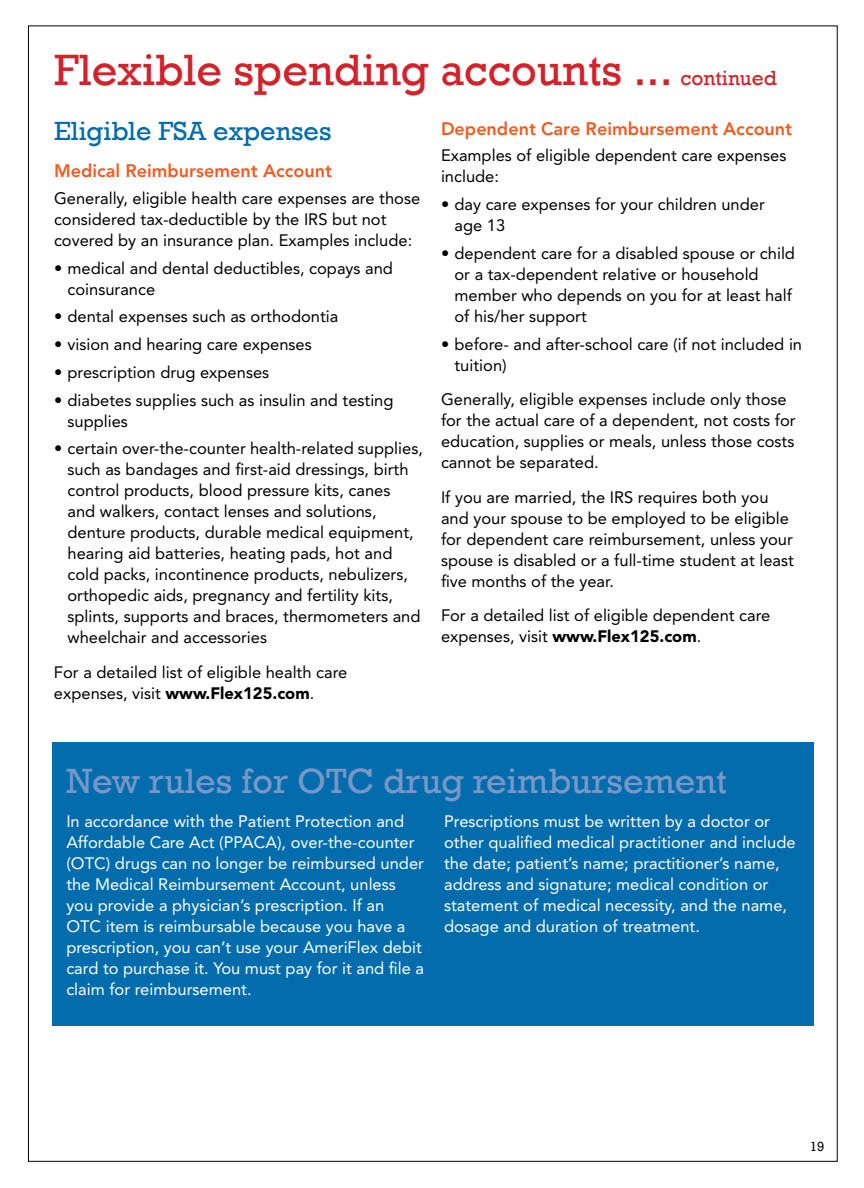
<style>
.page{position:relative;width:864px;height:1188px;background:#fff}
.page>*{position:absolute;margin:0;border:0;box-sizing:border-box;transform-origin:0 0}
.t1{font:45px "Rockwell";color:#d2232a}
.t2{font:36px "Rockwell";color:#7897c7}
.t3{font:27px "Rockwell";color:#026cad}
.t4{font:800 18px "Avenir";color:#f15a22}
.t5{font:16.5px/21px "Avenir";color:#000}
.t6{font:16.5px/21px "Avenir";color:#fff}
.t7{font:13.5px "Rockwell";color:#000}
.s1{font-size:21px}
.s2{font-weight:900}
</style>
<div class="page">
<div style="left:52px;top:742px;width:762px;height:284px;background:#026cad"></div>
<h1 class="t1" style="left:54px;top:44px;width:724px">Flexible spending accounts ... <span class="s1">continued</span></h1>
<h3 class="t3" style="left:54px;top:116px;width:279px">Eligible FSA expenses</h3>
<p class="t4" style="left:54px;top:161px;width:280px">Medical Reimbursement Account</p>
<p class="t5" style="left:54px;top:188px;width:368px">Generally, eligible health care expenses are those considered tax-deductible by the IRS but not covered by an insurance plan. Examples include:</p>
<p class="t5" style="left:67px;top:257px;width:327px;text-indent:-13px">• medical and dental deductibles, copays and coinsurance</p>
<p class="t5" style="left:54px;top:306px;width:286px">• dental expenses such as orthodontia</p>
<p class="t5" style="left:54px;top:334px;width:259px">• vision and hearing care expenses</p>
<p class="t5" style="left:54px;top:362px;width:217px">• prescription drug expenses</p>
<p class="t5" style="left:67px;top:389px;width:328px;text-indent:-13px">• diabetes supplies such as insulin and testing supplies</p>
<p class="t5" style="left:67px;top:438px;width:357px;text-indent:-13px">• certain over-the-counter health-related supplies, such as bandages and first-aid dressings, birth control products, blood pressure kits, canes<br>and walkers, contact lenses and solutions, denture products, durable medical equipment, hearing aid batteries, heating pads, hot and cold packs, incontinence products, nebulizers, orthopedic aids, pregnancy and fertility kits, splints, supports and braces, thermometers and wheelchair and accessories</p>
<p class="t5" style="left:54px;top:662px;width:295px">For a detailed list of eligible health care expenses, visit <span class="s2">www.Flex125.com</span>.</p>
<p class="t4" style="left:441px;top:118px;width:353px">Dependent Care Reimbursement Account</p>
<p class="t5" style="left:441px;top:145px;width:347px">Examples of eligible dependent care expenses include:</p>
<p class="t5" style="left:454px;top:194px;width:312px;text-indent:-13px">• day care expenses for your children under age 13</p>
<p class="t5" style="left:454px;top:243px;width:342px;text-indent:-13px">• dependent care for a disabled spouse or child or a tax-dependent relative or household member who depends on you for at least half of his/her support</p>
<p class="t5" style="left:454px;top:334px;width:349px;text-indent:-13px">• before- and after-school care (if not included in tuition)</p>
<p class="t5" style="left:441px;top:389px;width:356px">Generally, eligible expenses include only those for the actual care of a dependent, not costs for education, supplies or meals, unless those costs cannot be separated.</p>
<p class="t5" style="left:441px;top:487px;width:355px">If you are married, the IRS requires both you and your spouse to be employed to be eligible for dependent care reimbursement, unless your spouse is disabled or a full-time student at least five months of the year.</p>
<p class="t5" style="left:441px;top:605px;width:331px">For a detailed list of eligible dependent care expenses, visit <span class="s2">www.Flex125.com</span>.</p>
<h2 class="t2" style="left:66px;top:760px;width:662px">New rules for OTC drug reimbursement</h2>
<p class="t6" style="left:66px;top:811px;width:359px">In accordance with the Patient Protection and Affordable Care Act (PPACA), over-the-counter (OTC) drugs can no longer be reimbursed under the Medical Reimbursement Account, unless you provide a physician’s prescription. If an<br>OTC item is reimbursable because you have a prescription, you can’t use your AmeriFlex debit card to purchase it. You must pay for it and file a claim for reimbursement.</p>
<p class="t6" style="left:444px;top:811px;width:353px">Prescriptions must be written by a doctor or other qualified medical practitioner and include the date; patient’s name; practitioner’s name, address and signature; medical condition or statement of medical necessity, and the name, dosage and duration of treatment.</p>
<p class="t7" style="left:810px;top:1139px;width:16px">19</p>
</div>
